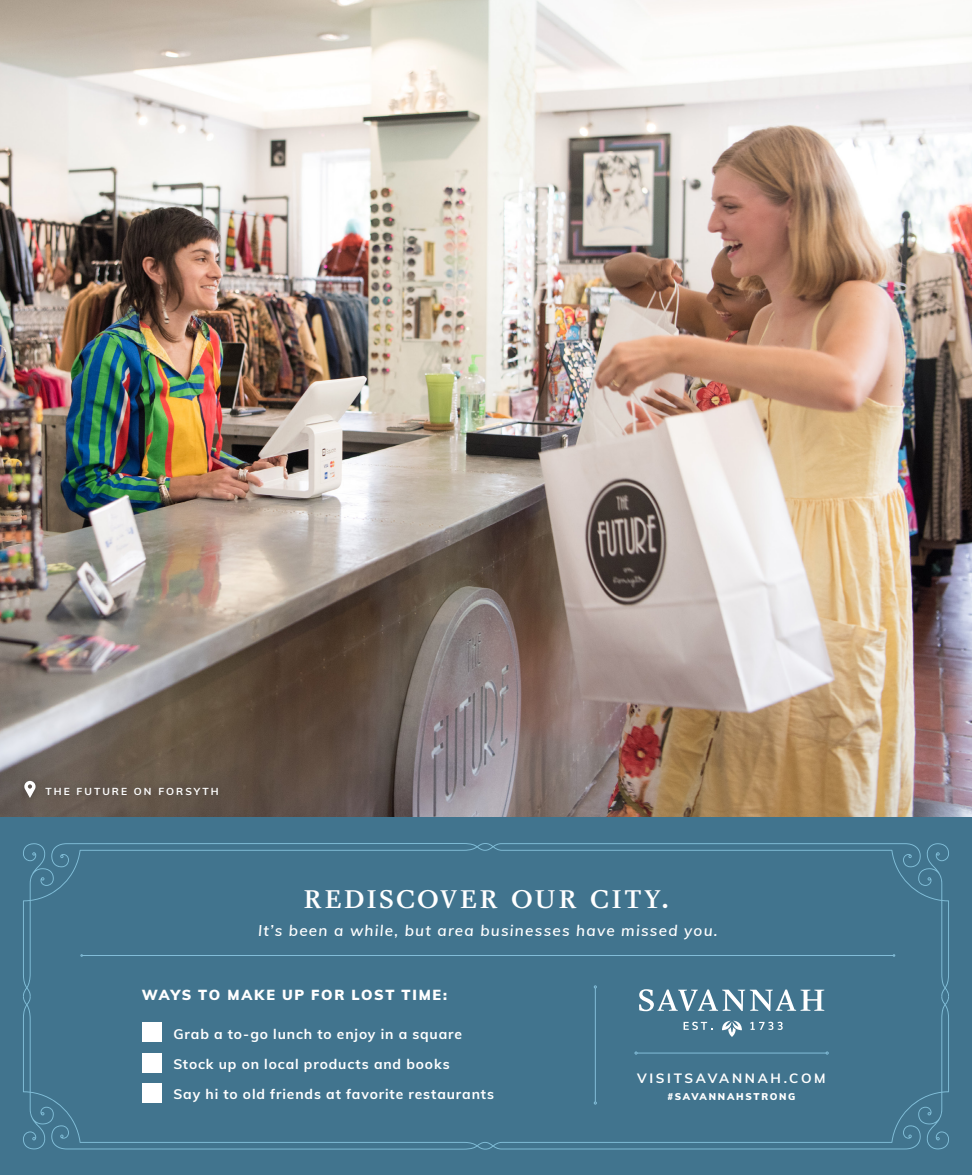
<style>
.page{position:relative;width:972px;height:1175px;background:#fff}
.page>*{position:absolute;margin:0;border:0;box-sizing:border-box;transform-origin:0 0}
.t1{font:37.5px "Charlotte Small Caps Plain";letter-spacing:.04em;color:#fff}
.t2{font:italic 600 15.3px "Muli";letter-spacing:.08em;color:#fff}
.t3{font:900 14.25px "Muli";letter-spacing:.12em;color:#fff}
.t4{font:700 13.8px "Muli";letter-spacing:.06em;color:#fff}
.t5{font:700 13.5px "Muli";letter-spacing:.2em;color:#fff}
.t6{font:700 10.2px "Muli";letter-spacing:.2em;color:#fff}
.t7{font:900 9.6px "Muli";letter-spacing:.175em;color:#fff}
</style>
<div class="page">
<img style="left:0;top:0;width:972px;height:817px">
<div style="left:0;top:817px;width:972px;height:357px;background:#41748e"></div>
<svg style="left:23px;top:843px;width:926px;height:153px"></svg>
<svg style="left:23px;top:996px;width:926px;height:153px"></svg>
<hr style="left:637px;top:1052px;width:189px;height:1px;background:#83bed9">
<svg style="left:639px;top:989px;width:185px;height:22px"></svg>
<svg style="left:684px;top:1021px;width:29px;height:9px"></svg>
<svg style="left:750px;top:1021px;width:33px;height:9px"></svg>
<svg style="left:722px;top:1020px;width:20px;height:16px"></svg>
<hr style="left:82px;top:955px;width:811px;height:1px;background:#83bed9">
<hr style="left:595px;top:988px;width:1px;height:113px;background:#83bed9">
<div style="left:38px;top:780px;width:187px;height:21px;background:#64574c"></div>
<div style="left:17px;top:773px;width:25px;height:31px;background:#655c55"></div>
<svg style="left:24px;top:781px;width:12px;height:16px"></svg>
<p class="t6" style="left:46px;top:783px;width:175px">THE FUTURE ON FORSYTH</p>
<p class="t1" style="left:303px;top:873px;width:368px">rediscover our city.</p>
<p class="t2" style="left:258px;top:919px;width:461px">It’s been a while, but area businesses have missed you.</p>
<p class="t3" style="left:142px;top:984px;width:307px">WAYS TO MAKE UP FOR LOST TIME:</p>
<p class="t4" style="left:173px;top:1024px;width:290px">Grab a to-go lunch to enjoy in a square</p>
<p class="t4" style="left:173px;top:1054px;width:278px">Stock up on local products and books</p>
<p class="t4" style="left:173px;top:1084px;width:322px">Say hi to old friends at favorite restaurants</p>
<p class="t5" style="left:637px;top:1068px;width:190px">VISITSAVANNAH.COM</p>
<p class="t7" style="left:667px;top:1089px;width:129px">#SAVANNAHSTRONG</p>
</div>
